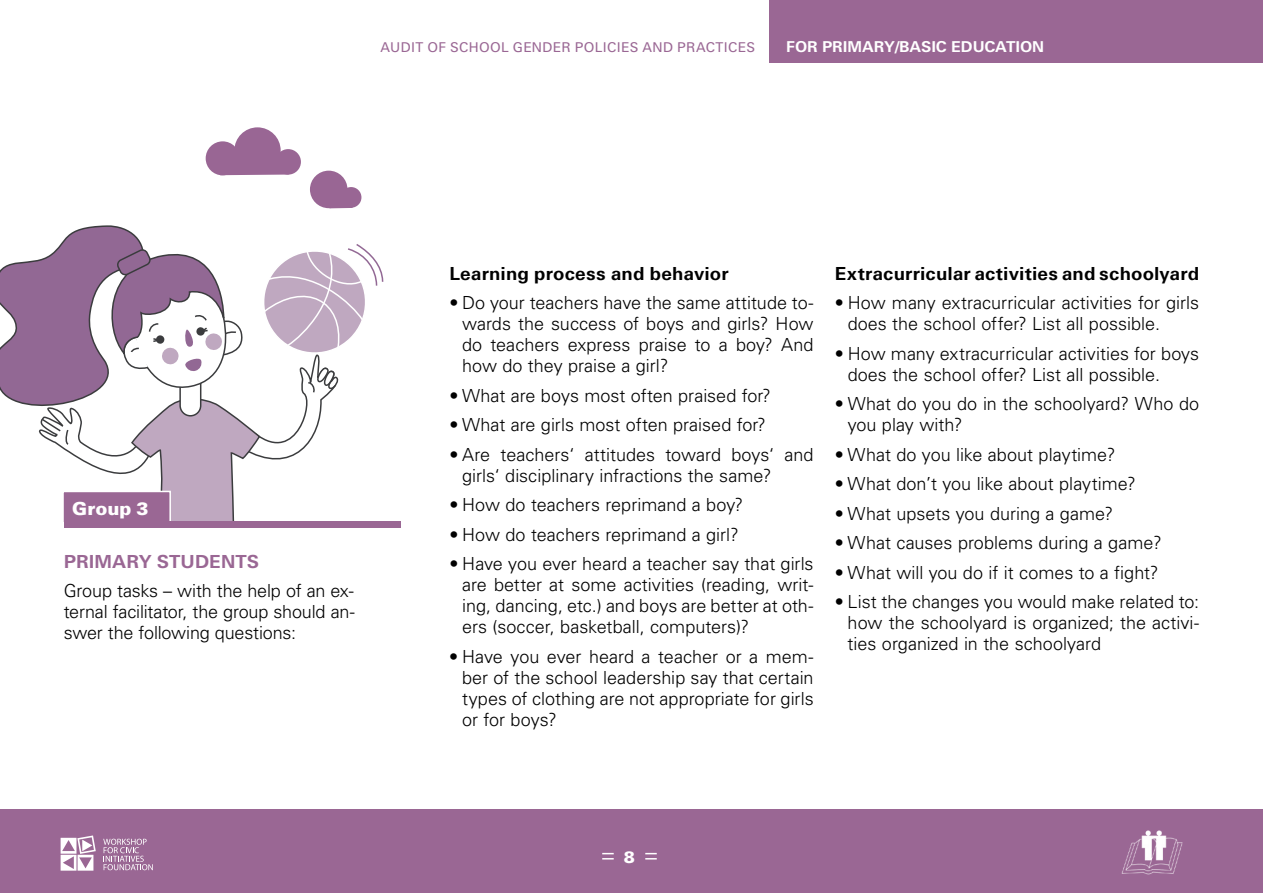
<style>
.page{position:relative;width:1263px;height:893px;background:#fff}
.page>*{position:absolute;margin:0;border:0;box-sizing:border-box;transform-origin:0 0}
.t1{font:300 18px/21px "SP Universus";color:#000;text-align:justify}
.t2{font:700 18px "SP Universus";letter-spacing:.01em;color:#000}
.t3{font:700 18px "SP Universus";letter-spacing:.005em;color:#9a6794}
.t4{font:900 18px "SP Universus";letter-spacing:.005em;color:#fff}
.t5{font:900 16.5px "SP Universus";color:#fff}
.t6{font:700 15px "SP Universus";color:#fff}
.t7{font:13.5px "SP Universus";letter-spacing:.025em;color:#9a6794}
</style>
<div class="page">
<div style="left:770px;top:0;width:493px;height:62px;background:#9a6794"></div>
<div style="left:0;top:809px;width:1263px;height:84px;background:#9a6794"></div>
<img style="left:1121px;top:830px;width:62px;height:45px">
<svg style="left:602px;top:853px;width:12px;height:6px"></svg>
<svg style="left:645px;top:853px;width:12px;height:6px"></svg>
<svg style="left:103px;top:839px;width:50px;height:31px"></svg>
<svg style="left:61px;top:835px;width:35px;height:36px"></svg>
<svg style="left:0;top:226px;width:383px;height:295px"></svg>
<div style="left:234px;top:127px;width:47px;height:47px;background:#996694;border-radius:50%"></div>
<div style="left:206px;top:141px;width:34px;height:34px;background:#996694;border-radius:50%"></div>
<div style="left:275px;top:149px;width:26px;height:26px;background:#996694;border-radius:50%"></div>
<svg style="left:227px;top:165px;width:62px;height:10px"></svg>
<div style="left:310px;top:171px;width:37px;height:37px;background:#996694;border-radius:50%"></div>
<div style="left:341px;top:187px;width:20px;height:21px;background:#996694;border-radius:50%"></div>
<svg style="left:333px;top:203px;width:20px;height:5px"></svg>
<div style="left:62px;top:491px;width:109px;height:33px;background:#9a6794;border:2px solid #fff"></div>
<div style="left:64px;top:521px;width:336px;height:7px;background:#9a6794"></div>
<p class="t7" style="left:381px;top:39px;width:376px">AUDIT OF SCHOOL GENDER POLICIES AND PRACTICES</p>
<p class="t6" style="left:786px;top:38px;width:259px">for primary/basic education</p>
<p class="t4" style="left:72px;top:498px;width:78px">Group 3</p>
<p class="t3" style="left:64px;top:551px;width:197px">Primary students</p>
<p class="t1" style="left:64px;top:580px;width:293px">Group tasks – with the help of an ex&shy;ternal facilitator, the group should an&shy;swer the following questions:</p>
<p class="t2" style="left:449px;top:263px;width:281px">Learning process and behavior</p>
<p class="t1" style="left:462px;top:292px;width:353px;text-indent:-13px">• Do your teachers have the same attitude to&shy;wards the success of boys and girls? How do teachers express praise to a boy? And how do they praise a girl?</p>
<p class="t1" style="left:449px;top:385px;width:323px">• What are boys most often praised for?</p>
<p class="t1" style="left:449px;top:414px;width:318px">• What are girls most often praised for?</p>
<p class="t1" style="left:462px;top:444px;width:353px;text-indent:-13px">• Are teachers‘ attitudes toward boys‘ and girls‘ disciplinary infractions the same?</p>
<p class="t1" style="left:449px;top:494px;width:295px">• How do teachers reprimand a boy?</p>
<p class="t1" style="left:449px;top:524px;width:291px">• How do teachers reprimand a girl?</p>
<p class="t1" style="left:462px;top:553px;width:353px;text-indent:-13px">• Have you ever heard a teacher say that girls are better at some activities (reading, writ&shy;ing, dancing, etc.) and boys are better at oth&shy;ers (soccer, basketball, computers)?</p>
<p class="t1" style="left:462px;top:646px;width:353px;text-indent:-13px">• Have you ever heard a teacher or a mem&shy;ber of the school leadership say that certain types of clothing are not appropriate for girls or for boys?</p>
<p class="t2" style="left:835px;top:263px;width:366px">Extracurricular activities and schoolyard</p>
<p class="t1" style="left:848px;top:292px;width:353px;text-indent:-13px">• How many extracurricular activities for girls does the school offer? List all possible.</p>
<p class="t1" style="left:848px;top:343px;width:353px;text-indent:-13px">• How many extracurricular activities for boys does the school offer? List all possible.</p>
<p class="t1" style="left:848px;top:393px;width:353px;text-indent:-13px">• What do you do in the schoolyard? Who do you play with?</p>
<p class="t1" style="left:835px;top:444px;width:282px">• What do you like about playtime?</p>
<p class="t1" style="left:835px;top:473px;width:302px">• What don’t you like about playtime?</p>
<p class="t1" style="left:835px;top:503px;width:280px">• What upsets you during a game?</p>
<p class="t1" style="left:835px;top:532px;width:328px">• What causes problems during a game?</p>
<p class="t1" style="left:835px;top:562px;width:325px">• What will you do if it comes to a fight?</p>
<p class="t1" style="left:848px;top:591px;width:353px;text-indent:-13px">• List the changes you would make related to: how the schoolyard is organized; the activi&shy;ties organized in the schoolyard</p>
<p class="t5" style="left:624px;top:847px;width:13px">8</p>
</div>
